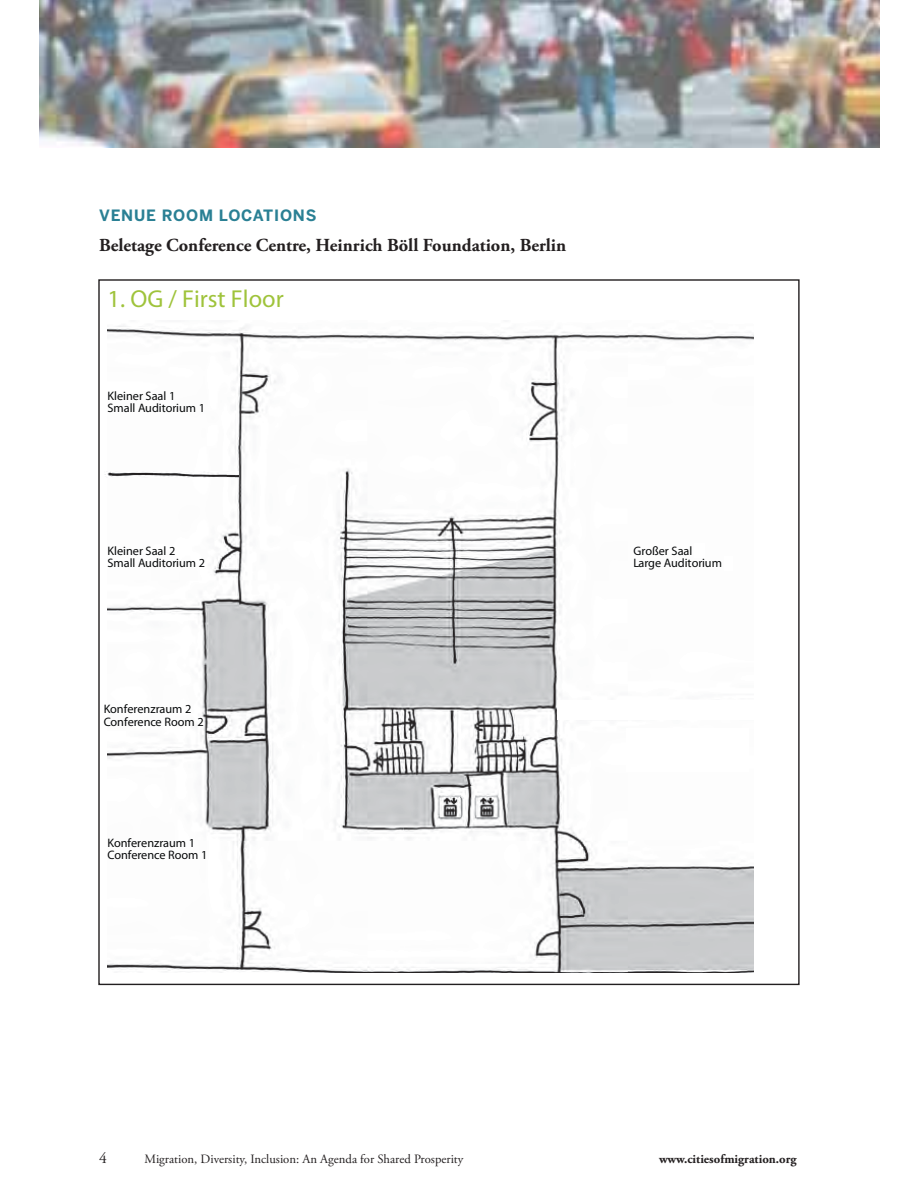
<style>
.page{position:relative;width:918px;height:1188px;background:#fff}
.page>*{position:absolute;margin:0;border:0;box-sizing:border-box;transform-origin:0 0}
.t1{font:900 24.6px "Bell Gothic";color:#9fc33b}
.t2{font:700 18.3px "Adobe Garamond Pro";color:#231f20}
.t3{font:700 15.45px "Benton Sans";letter-spacing:.05em;color:#2a8094}
.t4{font:15.45px "Adobe Garamond Pro";color:#231f20}
.t5{font:12.75px "Adobe Garamond Pro";color:#231f20}
.t6{font:700 12.75px "Adobe Garamond Pro";color:#231f20}
.t7{font:italic 12.3px "Bell Gothic";color:#07090a}
.t8{font:12.3px "Bell Gothic";color:#07090a}
</style>
<div class="page">
<img style="left:39px;top:0;width:840px;height:148px">
<img style="left:108px;top:325px;width:646px;height:648px">
<img style="left:105px;top:471px;width:133px;height:6px">
<div style="left:626px;top:728px;width:123px;height:43px;background:#fff"></div>
<div style="left:724px;top:556px;width:8px;height:15px;background:#fff"></div>
<div style="left:694px;top:543px;width:11px;height:15px;background:#fff"></div>
<div style="left:558px;top:701px;width:206px;height:19px;background:#fff"></div>
<p class="t3" style="left:99px;top:207px;width:219px">VENUE ROOM LOCATIONS</p>
<h2 class="t2" style="left:99px;top:238px;width:469px">Beletage Conference Centre, Heinrich Böll Foundation, Berlin</h2>
<h1 class="t1" style="left:108px;top:284px;width:178px">1. OG / First Floor</h1>
<p class="t8" style="left:108px;top:389px;width:69px">Kleiner Saal 1</p>
<p class="t7" style="left:108px;top:404px;width:99px">Small Auditorium 1</p>
<p class="t8" style="left:108px;top:543px;width:69px">Kleiner Saal 2</p>
<p class="t7" style="left:108px;top:558px;width:99px">Small Auditorium 2</p>
<p class="t8" style="left:104px;top:702px;width:89px">Konferenzraum 2</p>
<p class="t7" style="left:104px;top:717px;width:101px">Conference Room 2</p>
<p class="t8" style="left:108px;top:836px;width:89px">Konferenzraum 1</p>
<p class="t7" style="left:108px;top:851px;width:101px">Conference Room 1</p>
<p class="t8" style="left:634px;top:543px;width:69px">Großer Saal 1</p>
<p class="t7" style="left:634px;top:558px;width:99px">Large Auditorium 1</p>
<p class="t4" style="left:99px;top:1152px;width:9px">4</p>
<p class="t5" style="left:145px;top:1153px;width:320px">Migration, Diversity, Inclusion: An Agenda for Shared Prosperity</p>
<p class="t6" style="left:659px;top:1153px;width:139px">www.citiesofmigration.org</p>
</div>
